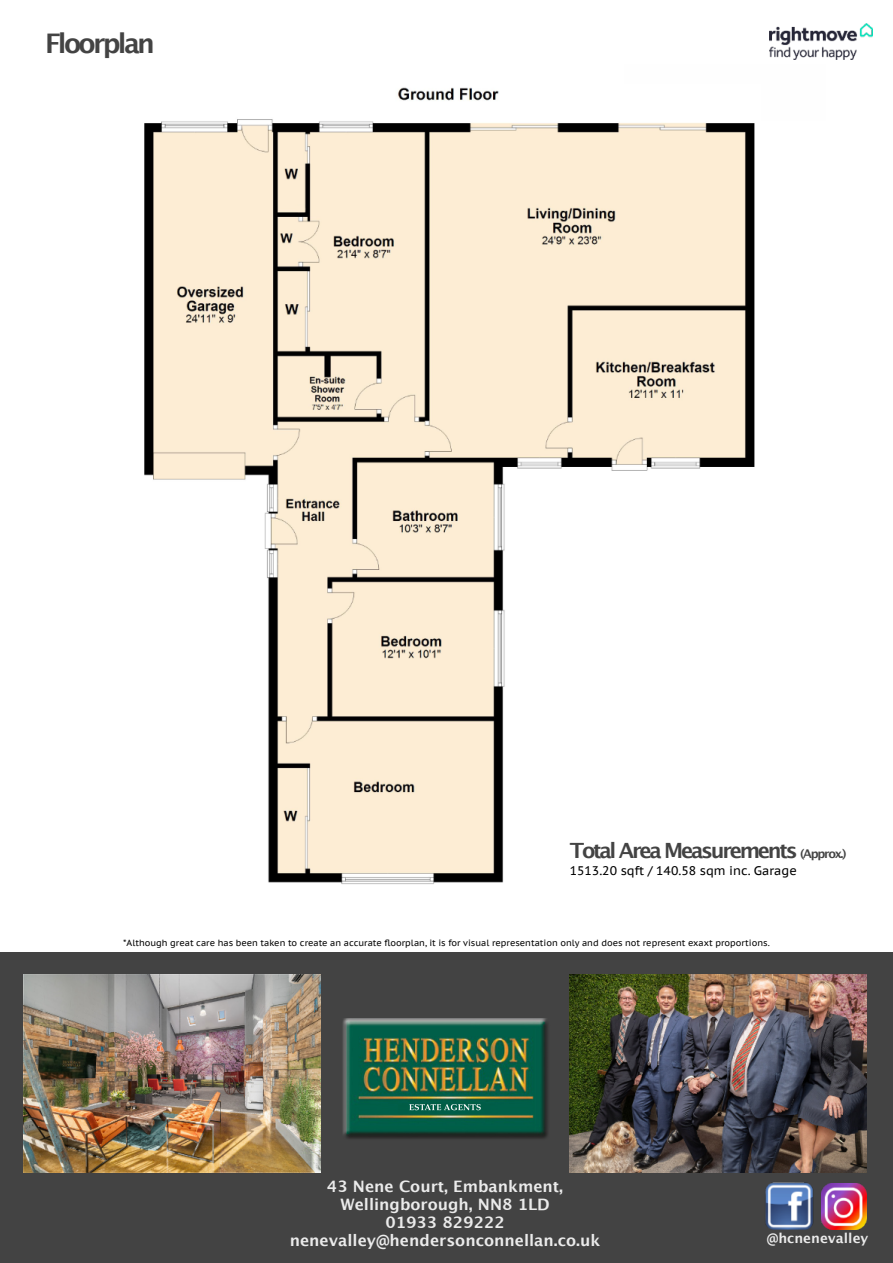
<style>
.page{position:relative;width:893px;height:1263px;background:#fff}
.page>*{position:absolute;margin:0;border:0;box-sizing:border-box;transform-origin:0 0}
.t1{font:700 27px "Lucida Grande";letter-spacing:-.1em;color:#434343}
.t2{font:700 21px "Lucida Grande";letter-spacing:-.105em;color:#434343}
.t3{font:700 15.75px/18px "Lucida Grande";color:#ebebeb;text-align:center}
.t4{font:700 13.5px "Lucida Grande";color:#ebebeb}
.t5{font:12.45px "PT Sans Caption";color:#000}
.t6{font:9px "PT Sans Caption";color:#000}
.s1{font-size:12px}
</style>
<div class="page">
<div style="left:0;top:952px;width:893px;height:311px;background:#434343"></div>
<img style="left:769px;top:24px;width:103px;height:35px">
<img style="left:343px;top:1018px;width:205px;height:121px">
<svg style="left:409px;top:1104px;width:72px;height:6px"></svg>
<img style="left:765px;top:1182px;width:49px;height:48px">
<img style="left:821px;top:1184px;width:46px;height:45px">
<img style="left:570px;top:975px;width:296px;height:198px">
<img style="left:24px;top:975px;width:297px;height:198px">
<img style="left:144px;top:87px;width:611px;height:797px">
<h1 class="t1" style="left:45px;top:32px;width:111px">Floorplan</h1>
<h2 class="t2" style="left:570px;top:842px;width:278px">Total Area Measurements <span class="s1">(Approx.)</span></h2>
<h3 class="t5" style="left:570px;top:865px;width:229px">1513.20 sqft / 140.58 sqm inc. Garage</h3>
<p class="t6" style="left:123px;top:939px;width:648px">*Although great care has been taken to create an accurate floorplan, it is for visual representation only and does not represent exaxt proportions.</p>
<h3 class="t3" style="left:290px;top:1178px;width:312px">43 Nene Court, Embankment,<br>Wellingborough, NN8 1LD<br>01933 829222 nenevalley@hendersonconnellan.co.uk</h3>
<h3 class="t4" style="left:767px;top:1233px;width:103px">@hcnenevalley</h3>
</div>
